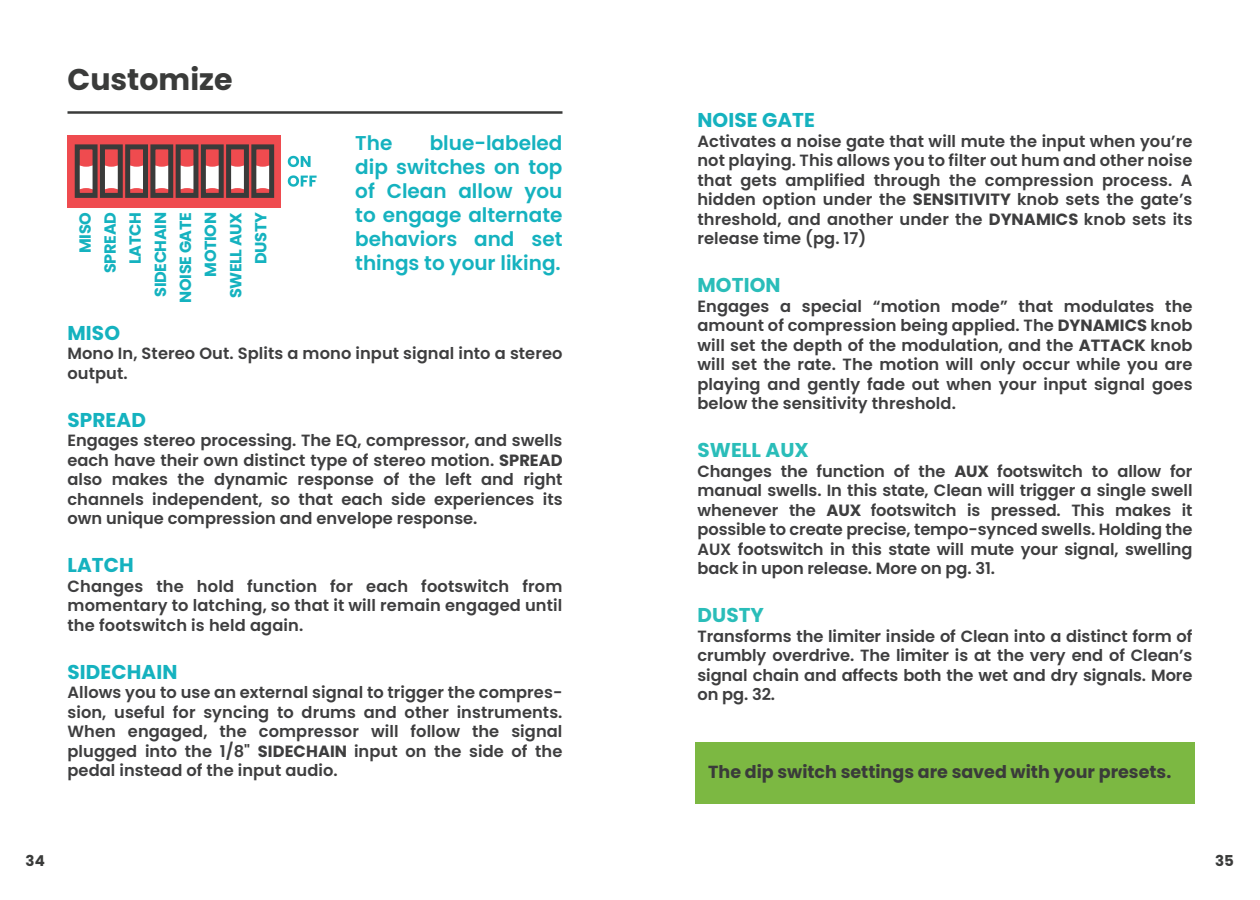
<style>
.page{position:relative;width:1260px;height:900px;background:#fff}
.page>*{position:absolute;margin:0;border:0;box-sizing:border-box;transform-origin:0 0}
.t1{font:700 30px "Poppins";color:#3a3b3a}
.t2{font:600 20px/24px "Poppins";color:#15b2bf;text-align:justify}
.t3{font:700 20px "Poppins";letter-spacing:.005em;color:#15b2bf}
.t4{font:700 20px "Poppins";letter-spacing:.005em;color:#2abdb9}
.t5{font:700 17.5px "Poppins";color:#3a3b3a}
.t6{font:600 16.25px/19.5px "Poppins";letter-spacing:.005em;color:#3e3e3f;text-align:justify}
.t7{font:700 16px/25px "Poppins";letter-spacing:-.025em;color:#15b2bf;text-align:right}
.t8{font:700 15px "Poppins";color:#3a3b3a}
.s1{font-weight:700}
</style>
<div class="page">
<hr style="left:68px;top:111px;width:495px;height:3px;background:#3a3b3a">
<svg style="left:288px;top:156px;width:23px;height:11px"></svg>
<svg style="left:288px;top:175px;width:29px;height:12px"></svg>
<div style="left:68px;top:135px;width:213px;height:72px;background:#ef4b4f"></div>
<svg style="left:131px;top:165px;width:11px;height:24px"></svg>
<svg style="left:106px;top:165px;width:11px;height:24px"></svg>
<svg style="left:207px;top:165px;width:11px;height:24px"></svg>
<svg style="left:156px;top:165px;width:11px;height:24px"></svg>
<svg style="left:232px;top:165px;width:11px;height:24px"></svg>
<svg style="left:257px;top:165px;width:11px;height:24px"></svg>
<div style="left:125px;top:144px;width:23px;height:54px;border:5px solid #3a3b3a"></div>
<div style="left:100px;top:144px;width:23px;height:54px;border:5px solid #3a3b3a"></div>
<svg style="left:182px;top:166px;width:10px;height:23px"></svg>
<div style="left:176px;top:144px;width:22px;height:54px;border:5px solid #3a3b3a"></div>
<div style="left:201px;top:144px;width:23px;height:54px;border:5px solid #3a3b3a"></div>
<svg style="left:81px;top:165px;width:11px;height:24px"></svg>
<div style="left:75px;top:144px;width:23px;height:54px;border:5px solid #3a3b3a"></div>
<div style="left:150px;top:144px;width:23px;height:54px;border:5px solid #3a3b3a"></div>
<div style="left:226px;top:144px;width:23px;height:54px;border:5px solid #3a3b3a"></div>
<div style="left:251px;top:144px;width:23px;height:54px;border:5px solid #3a3b3a"></div>
<div style="left:695px;top:742px;width:500px;height:62px;background:#7cb842"></div>
<h1 class="t1" style="left:68px;top:62px;width:167px">Customize</h1>
<p class="t7" style="left:73px;top:303px;width:92px;rotate:-90deg">MISO<br>SPREAD<br>LATCH<br>SIDECHAIN<br>NOISE GATE<br>MOTION<br>SWELL AUX<br>DUSTY</p>
<p class="t2" style="left:355px;top:131px;width:209px;text-indent:74px">blue-labeled dip switches on top of Clean allow you to engage alternate behaviors and set things to your liking.</p>
<p class="t2" style="left:355px;top:131px;width:39px">The</p>
<p class="t3" style="left:68px;top:321px;width:54px">MISO</p>
<p class="t6" style="left:68px;top:344px;width:497px">Mono In, Stereo Out. Splits a mono input signal into a stereo output.</p>
<p class="t3" style="left:68px;top:408px;width:80px">SPREAD</p>
<p class="t6" style="left:68px;top:431px;width:497px">Engages stereo processing. The EQ, compressor, and swells each have their own distinct type of stereo motion. <span class="s1">SPREAD </span>also makes the dynamic response of the left and right channels independent, so that each side experiences its own unique compression and envelope response.</p>
<p class="t3" style="left:68px;top:554px;width:68px">LATCH</p>
<p class="t6" style="left:68px;top:576px;width:497px">Changes the hold function for each footswitch from momentary to latching, so that it will remain engaged until the footswitch is held again.</p>
<p class="t3" style="left:68px;top:660px;width:111px">SIDECHAIN</p>
<p class="t6" style="left:68px;top:683px;width:497px">Allows you to use an external signal to trigger the compres&shy;sion, useful for syncing to drums and other instruments.<br>When engaged, the compressor will follow the signal plugged into the 1/8" <span class="s1">SIDECHAIN</span> input on the side of the pedal instead of the input audio.</p>
<p class="t3" style="left:698px;top:109px;width:119px">NOISE GATE</p>
<p class="t6" style="left:698px;top:131px;width:497px">Activates a noise gate that will mute the input when you’re not playing. This allows you to filter out hum and other noise that gets amplified through the compression process. A hidden option under the <span class="s1">SENSITIVITY</span> knob sets the gate’s threshold, and another under the <span class="s1">DYNAMICS</span> knob sets its release time (pg. 17)</p>
<p class="t4" style="left:698px;top:274px;width:85px">MOTION</p>
<p class="t6" style="left:698px;top:296px;width:497px">Engages a special “motion mode” that modulates the amount of compression being applied. The <span class="s1">DYNAMICS</span> knob will set the depth of the modulation, and the <span class="s1">ATTACK</span> knob will set the rate. The motion will only occur while you are playing and gently fade out when your input signal goes below the sensitivity threshold.</p>
<p class="t4" style="left:698px;top:439px;width:113px">SWELL AUX</p>
<p class="t6" style="left:698px;top:461px;width:497px">Changes the function of the <span class="s1">AUX</span> footswitch to allow for manual swells. In this state, Clean will trigger a single swell whenever the <span class="s1">AUX</span> footswitch is pressed. This makes it possible to create precise, tempo-synced swells. Holding the AUX footswitch in this state will mute your signal, swelling back in upon release. More on pg. 31.</p>
<p class="t4" style="left:698px;top:604px;width:68px">DUSTY</p>
<p class="t6" style="left:698px;top:626px;width:497px">Transforms the limiter inside of Clean into a distinct form of crumbly overdrive. The limiter is at the very end of Clean’s signal chain and affects both the wet and dry signals. More on pg. 32.</p>
<p class="t5" style="left:708px;top:762px;width:465px">The dip switch settings are saved with your presets.</p>
<p class="t8" style="left:26px;top:852px;width:21px">34</p>
<p class="t8" style="left:1215px;top:852px;width:20px">35</p>
</div>
